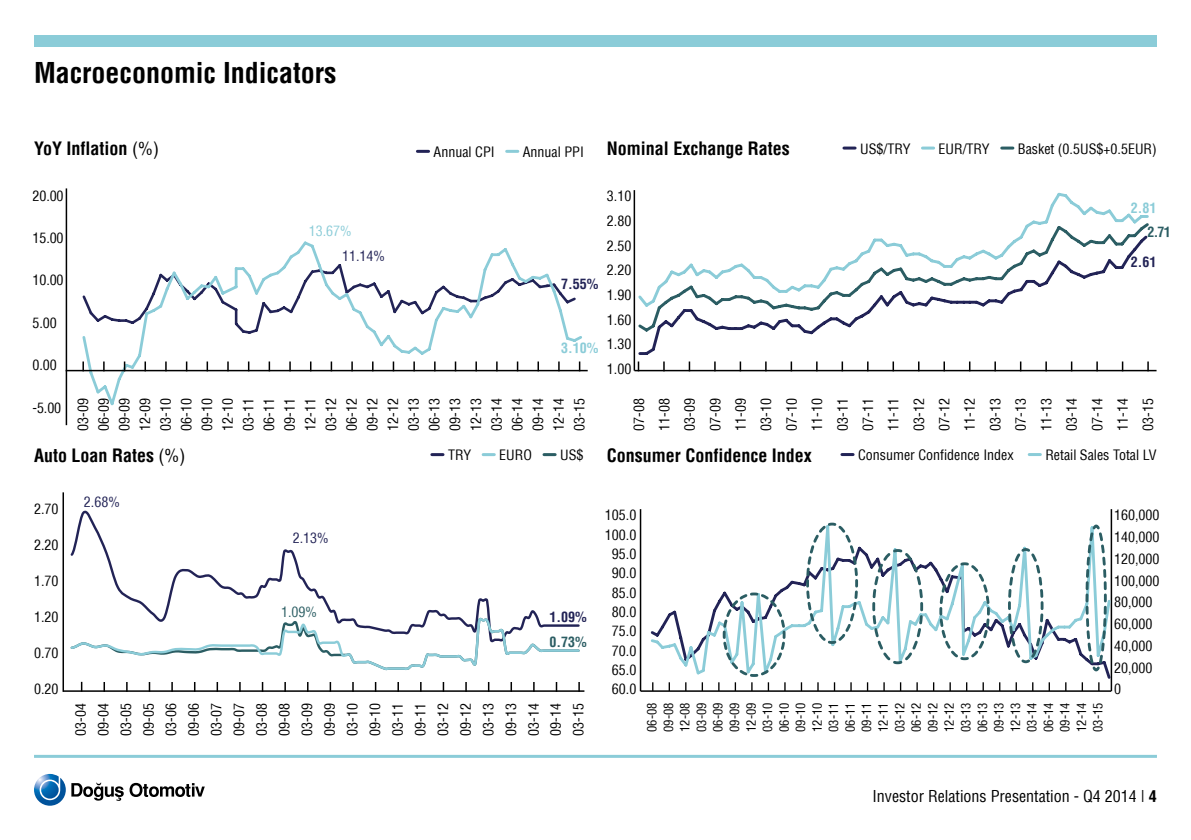
<style>
.page{position:relative;width:1191px;height:840px;background:#fff}
.page>*{position:absolute;margin:0;border:0;box-sizing:border-box;transform-origin:0 0}
.t1{font:700 condensed 28px "Helvetica";color:#000}
.t2{font:700 condensed 18px "Helvetica";color:#000}
.t3{font:condensed 16px "Helvetica";color:#000}
.t4{font:condensed 14px/22.6px "Helvetica";color:#000}
.t5{font:condensed 14px "Helvetica";color:#222356}
.t6{font:700 condensed 14px "Helvetica";color:#222356}
.t7{font:700 condensed 14px "Helvetica";color:#2b5d63}
.t8{font:700 condensed 14px "Helvetica";color:#8bccd8}
.t9{font:condensed 14px "Helvetica";color:#8bccd8}
.t10{font:condensed 14px "Helvetica";color:#2b5d63}
.t11{font:condensed 12.6px/16.6px "Helvetica";color:#000;text-align:justify}
.s1{font-weight:400}
.s2{font-weight:700}
</style>
<div class="page">
<div style="left:34px;top:35px;width:1123px;height:12px;background:#8bccd8"></div>
<svg style="left:34px;top:773px;width:171px;height:32px"></svg>
<hr style="left:34px;top:754px;width:1123px;height:3px;background:#8bccd8">
<svg style="left:81px;top:241px;width:503px;height:165px"></svg>
<svg style="left:417px;top:150px;width:11px;height:3px"></svg>
<svg style="left:506px;top:150px;width:12px;height:3px"></svg>
<svg style="left:844px;top:146px;width:11px;height:3px"></svg>
<svg style="left:922px;top:146px;width:11px;height:3px"></svg>
<svg style="left:1001px;top:146px;width:12px;height:3px"></svg>
<hr style="left:633px;top:190px;width:2px;height:180px;background:#000">
<hr style="left:634px;top:369px;width:522px;height:2px;background:#000">
<hr style="left:66px;top:369px;width:521px;height:2px;background:#000">
<svg style="left:432px;top:453px;width:11px;height:3px"></svg>
<svg style="left:483px;top:453px;width:11px;height:3px"></svg>
<svg style="left:544px;top:453px;width:11px;height:3px"></svg>
<hr style="left:63px;top:690px;width:521px;height:1px;background:#000">
<svg style="left:842px;top:453px;width:11px;height:3px"></svg>
<svg style="left:1029px;top:453px;width:11px;height:3px"></svg>
<hr style="left:640px;top:509px;width:1px;height:181px;background:#000">
<hr style="left:1110px;top:509px;width:2px;height:181px;background:#000">
<hr style="left:640px;top:690px;width:471px;height:1px;background:#000">
<svg style="left:126px;top:682px;width:2px;height:9px"></svg>
<svg style="left:103px;top:682px;width:2px;height:9px"></svg>
<svg style="left:171px;top:682px;width:2px;height:9px"></svg>
<svg style="left:216px;top:682px;width:2px;height:9px"></svg>
<svg style="left:239px;top:682px;width:2px;height:9px"></svg>
<svg style="left:284px;top:682px;width:2px;height:9px"></svg>
<svg style="left:537px;top:361px;width:2px;height:9px"></svg>
<svg style="left:82px;top:361px;width:2px;height:9px"></svg>
<svg style="left:165px;top:361px;width:2px;height:9px"></svg>
<svg style="left:413px;top:361px;width:2px;height:9px"></svg>
<svg style="left:227px;top:361px;width:2px;height:9px"></svg>
<svg style="left:475px;top:361px;width:2px;height:9px"></svg>
<svg style="left:103px;top:361px;width:2px;height:9px"></svg>
<svg style="left:289px;top:361px;width:2px;height:9px"></svg>
<svg style="left:206px;top:361px;width:2px;height:9px"></svg>
<svg style="left:351px;top:361px;width:2px;height:9px"></svg>
<svg style="left:144px;top:361px;width:2px;height:9px"></svg>
<svg style="left:688px;top:361px;width:2px;height:9px"></svg>
<svg style="left:841px;top:361px;width:2px;height:9px"></svg>
<svg style="left:892px;top:361px;width:2px;height:9px"></svg>
<svg style="left:790px;top:361px;width:2px;height:9px"></svg>
<svg style="left:943px;top:361px;width:2px;height:9px"></svg>
<svg style="left:1121px;top:361px;width:2px;height:9px"></svg>
<svg style="left:1045px;top:361px;width:2px;height:9px"></svg>
<svg style="left:739px;top:361px;width:2px;height:9px"></svg>
<svg style="left:994px;top:361px;width:2px;height:9px"></svg>
<svg style="left:1070px;top:361px;width:2px;height:9px"></svg>
<svg style="left:668px;top:682px;width:2px;height:8px"></svg>
<svg style="left:701px;top:682px;width:2px;height:8px"></svg>
<svg style="left:982px;top:682px;width:2px;height:8px"></svg>
<svg style="left:1048px;top:682px;width:2px;height:8px"></svg>
<svg style="left:1015px;top:682px;width:2px;height:8px"></svg>
<svg style="left:1081px;top:682px;width:2px;height:8px"></svg>
<svg style="left:578px;top:682px;width:2px;height:9px"></svg>
<svg style="left:510px;top:682px;width:2px;height:9px"></svg>
<svg style="left:465px;top:682px;width:2px;height:9px"></svg>
<svg style="left:397px;top:682px;width:2px;height:9px"></svg>
<svg style="left:352px;top:682px;width:2px;height:9px"></svg>
<hr style="left:62px;top:492px;width:2px;height:199px;background:#000">
<hr style="left:66px;top:188px;width:1px;height:237px;background:#000">
<svg style="left:635px;top:190px;width:514px;height:119px"></svg>
<svg style="left:636px;top:220px;width:513px;height:114px"></svg>
<svg style="left:70px;top:510px;width:467px;height:104px"></svg>
<svg style="left:70px;top:614px;width:510px;height:57px"></svg>
<svg style="left:650px;top:523px;width:461px;height:153px"></svg>
<svg style="left:718px;top:590px;width:69px;height:100px"></svg>
<svg style="left:804px;top:522px;width:55px;height:123px"></svg>
<svg style="left:938px;top:560px;width:53px;height:101px"></svg>
<svg style="left:871px;top:547px;width:53px;height:118px"></svg>
<svg style="left:1006px;top:546px;width:39px;height:118px"></svg>
<svg style="left:1084px;top:523px;width:24px;height:149px"></svg>
<h1 class="t1" style="left:34px;top:56px;width:304px">Macroeconomic Indicators</h1>
<p class="t4" style="left:433px;top:140px;width:63px">Annual CPI</p>
<p class="t4" style="left:523px;top:140px;width:63px">Annual PPI</p>
<p class="t2" style="left:607px;top:138px;width:184px">Nominal Exchange Rates</p>
<p class="t4" style="left:607px;top:183px;width:26px;line-height:24.6px;text-align:justify">3.10<br>2.80<br>2.50<br>2.20<br>1.90<br>1.60<br>1.30<br>1.00</p>
<p class="t2" style="left:34px;top:138px;width:127px">YoY Inflation <span class="s1">(%)</span></p>
<p class="t4" style="left:860px;top:137px;width:52px">US$/TRY</p>
<p class="t4" style="left:938px;top:137px;width:53px">EUR/TRY</p>
<p class="t4" style="left:1018px;top:137px;width:140px">Basket (0.5US$+0.5EUR)</p>
<p class="t4" style="left:33px;top:184px;width:32px">20.00</p>
<p class="t4" style="left:33px;top:226px;width:32px">15.00</p>
<p class="t4" style="left:33px;top:268px;width:32px">10.00</p>
<p class="t4" style="left:33px;top:311px;width:26px">5.00</p>
<p class="t4" style="left:33px;top:353px;width:26px">0.00</p>
<p class="t4" style="left:33px;top:396px;width:30px">-5.00</p>
<p class="t8" style="left:1130px;top:199px;width:27px">2.81</p>
<p class="t7" style="left:1147px;top:223px;width:25px">2.71</p>
<p class="t6" style="left:1130px;top:253px;width:27px">2.61</p>
<p class="t9" style="left:309px;top:222px;width:45px">13.67%</p>
<p class="t5" style="left:342px;top:247px;width:45px">11.14%</p>
<p class="t6" style="left:561px;top:275px;width:39px">7.55%</p>
<p class="t8" style="left:561px;top:339px;width:39px">3.10%</p>
<p class="t4" style="left:92px;top:430px;width:34px;rotate:-90deg">06-09</p>
<p class="t4" style="left:134px;top:430px;width:34px;line-height:20.6px;rotate:-90deg">12-09<br>03-10</p>
<p class="t4" style="left:217px;top:430px;width:34px;line-height:20.6px;text-align:justify;rotate:-90deg">12-10<br>03-11<br>06-11<br>09-11<br>12-11<br>03-12<br>06-12<br>09-12<br>12-12<br>03-13<br>06-13<br>09-13<br>12-13<br>03-14<br>06-14<br>09-14<br>12-14<br>03-15</p>
<p class="t4" style="left:678px;top:430px;width:34px;rotate:-90deg">03-09</p>
<p class="t4" style="left:805px;top:430px;width:34px;rotate:-90deg">11-10</p>
<p class="t4" style="left:882px;top:430px;width:34px;rotate:-90deg">11-11</p>
<p class="t4" style="left:957px;top:430px;width:34px;line-height:25.4px;rotate:-90deg">11-12<br>03-13</p>
<p class="t4" style="left:1060px;top:430px;width:34px;rotate:-90deg">03-14</p>
<p class="t4" style="left:113px;top:430px;width:34px;rotate:-90deg">09-09</p>
<p class="t4" style="left:176px;top:430px;width:34px;line-height:20.6px;rotate:-90deg">06-10<br>09-10</p>
<p class="t4" style="left:71px;top:430px;width:34px;rotate:-90deg">03-09</p>
<p class="t4" style="left:626px;top:430px;width:34px;line-height:25.4px;rotate:-90deg">07-08<br>11-08</p>
<p class="t4" style="left:702px;top:430px;width:34px;line-height:25.4px;text-align:justify;rotate:-90deg">07-09<br>11-09<br>03-10<br>07-10</p>
<p class="t4" style="left:829px;top:430px;width:34px;line-height:25.4px;rotate:-90deg">03-11<br>07-11</p>
<p class="t4" style="left:906px;top:430px;width:34px;line-height:25.4px;rotate:-90deg">03-12<br>07-12</p>
<p class="t4" style="left:1008px;top:430px;width:34px;line-height:25.4px;rotate:-90deg">07-13<br>11-13</p>
<p class="t4" style="left:1084px;top:430px;width:34px;line-height:25.4px;rotate:-90deg">07-14<br>11-14</p>
<p class="t4" style="left:1136px;top:430px;width:34px;rotate:-90deg">03-15</p>
<p class="t2" style="left:34px;top:444px;width:153px">Auto Loan Rates <span class="s1">(%)</span></p>
<p class="t4" style="left:34px;top:497px;width:26px">2.70</p>
<p class="t4" style="left:34px;top:533px;width:26px">2.20</p>
<p class="t4" style="left:34px;top:569px;width:26px">1.70</p>
<p class="t4" style="left:34px;top:605px;width:26px">1.20</p>
<p class="t4" style="left:34px;top:641px;width:26px">0.70</p>
<p class="t4" style="left:34px;top:677px;width:26px">0.20</p>
<p class="t5" style="left:84px;top:492px;width:38px">2.68%</p>
<p class="t5" style="left:293px;top:529px;width:38px">2.13%</p>
<p class="t10" style="left:281px;top:602px;width:38px">1.09%</p>
<p class="t4" style="left:448px;top:443px;width:25px">TRY</p>
<p class="t4" style="left:499px;top:443px;width:34px">EURO</p>
<p class="t4" style="left:560px;top:443px;width:25px">US$</p>
<p class="t2" style="left:607px;top:444px;width:207px">Consumer Confidence Index</p>
<p class="t4" style="left:858px;top:443px;width:157px">Consumer Confidence Index</p>
<p class="t4" style="left:1045px;top:443px;width:113px">Retail Sales Total LV</p>
<p class="t6" style="left:549px;top:608px;width:39px">1.09%</p>
<p class="t7" style="left:549px;top:633px;width:39px">0.73%</p>
<p class="t4" style="left:605px;top:505px;width:33px;line-height:19.2px;text-align:center">105.0<br>100.0<br>95.0<br>90.0<br>85.0<br>80.0<br>75.0<br>70.0<br>65.0<br>60.0</p>
<p class="t4" style="left:1114px;top:504px;width:47px;line-height:21.8px">160,000<br>140,000<br>120,000<br>100,000<br>80,000<br>60,000<br>40,000<br>20,000<br>0</p>
<p class="t4" style="left:69px;top:735px;width:34px;text-align:justify;rotate:-90deg">03-04<br>09-04<br>03-05<br>09-05<br>03-06<br>09-06<br>03-07<br>09-07<br>03-08<br>09-08<br>03-09<br>09-09<br>03-10<br>09-10<br>03-11<br>09-11<br>03-12<br>09-12<br>03-13<br>09-13<br>03-14<br>09-14<br>03-15</p>
<p class="t11" style="left:693px;top:731px;width:31px;rotate:-90deg">03-09<br>06-09<br>09-09<br>12-09<br>03-10<br>06-10<br>09-10<br>12-10<br>03-11<br>06-11<br>09-11<br>12-11<br>03-12<br>06-12<br>09-12<br>12-12<br>03-13<br>06-13<br>09-13<br>12-13<br>03-14<br>06-14<br>09-14<br>12-14<br>03-15</p>
<p class="t11" style="left:643px;top:731px;width:31px;rotate:-90deg">06-08</p>
<p class="t11" style="left:676px;top:731px;width:31px;rotate:-90deg">12-08</p>
<p class="t11" style="left:660px;top:731px;width:31px;rotate:-90deg">09-08</p>
<p class="t3" style="left:872px;top:785px;width:286px">Investor Relations Presentation - Q4 2014 | <span class="s2">4</span></p>
</div>
